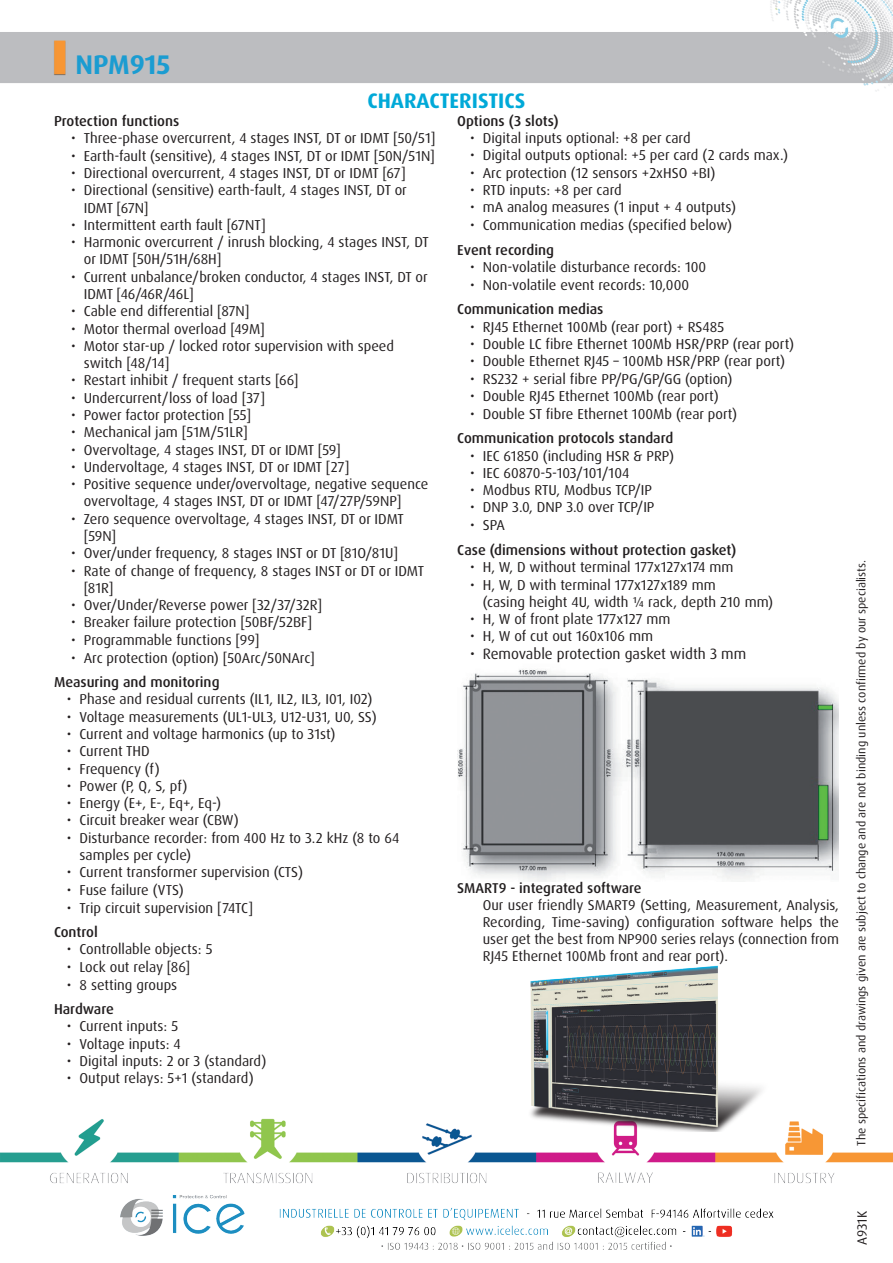
<style>
.page{position:relative;width:893px;height:1263px;background:#fff}
.page>*{position:absolute;margin:0;border:0;box-sizing:border-box;transform-origin:0 0}
.t1{font:700 27px "Dax OT";color:#1b9cd1}
.t2{font:700 21px "Dax OT";color:#00a9d8}
.t3{font:15px "Dax OT";color:#231f20}
.t4{font:14.4px/17.2px "Dax OT";color:#231f20}
.t5{font:500 14.4px "Dax OT";color:#231f20}
.t6{font:14.25px/17.1px "Dax OT";color:#231f20;text-align:justify}
.t7{font:500 14.25px "Dax OT";color:#231f20}
.t8{font:13.5px "Dax OT";color:#231f20}
.t9{font:12px "Dax OT";color:#231f20}
</style>
<div class="page">
<img style="left:0;top:1118px;width:893px;height:132px">
<img style="left:0;top:0;width:893px;height:91px">
<img style="left:457px;top:669px;width:382px;height:213px">
<img style="left:521px;top:965px;width:252px;height:171px">
<h1 class="t1" style="left:75px;top:47px;width:97px">NPM915</h1>
<h2 class="t2" style="left:367px;top:88px;width:160px">CHARACTERISTICS</h2>
<p class="t5" style="left:54px;top:112px;width:127px">Protection functions</p>
<p class="t4" style="left:71px;top:130px;width:366px">• Three-phase overcurrent, 4 stages INST, DT or IDMT [50/51]</p>
<p class="t4" style="left:71px;top:147px;width:365px">• Earth-fault (sensitive), 4 stages INST, DT or IDMT [50N/51N]</p>
<p class="t4" style="left:71px;top:165px;width:336px">• Directional overcurrent, 4 stages INST, DT or IDMT [67]</p>
<p class="t4" style="left:84px;top:182px;width:325px;text-indent:-13px">• Directional (sensitive) earth-fault, 4 stages INST, DT or<br>IDMT [67N]</p>
<p class="t4" style="left:71px;top:216px;width:196px">• Intermittent earth fault [67NT]</p>
<p class="t4" style="left:84px;top:234px;width:347px;text-indent:-13px">• Harmonic overcurrent / inrush blocking, 4 stages INST, DT or IDMT [50H/51H/68H]</p>
<p class="t4" style="left:84px;top:268px;width:345px;text-indent:-13px">• Current unbalance/broken conductor, 4 stages INST, DT or<br>IDMT [46/46R/46L]</p>
<p class="t4" style="left:71px;top:303px;width:180px">• Cable end differential [87N]</p>
<p class="t4" style="left:71px;top:320px;width:195px">• Motor thermal overload [49M]</p>
<p class="t4" style="left:84px;top:337px;width:312px;text-indent:-13px">• Motor star-up / locked rotor supervision with speed switch [48/14]</p>
<p class="t4" style="left:71px;top:372px;width:229px">• Restart inhibit / frequent starts [66]</p>
<p class="t4" style="left:71px;top:389px;width:196px">• Undercurrent/loss of load [37]</p>
<p class="t4" style="left:71px;top:406px;width:182px">• Power factor protection [55]</p>
<p class="t4" style="left:71px;top:424px;width:178px">• Mechanical jam [51M/51LR]</p>
<p class="t4" style="left:71px;top:441px;width:271px">• Overvoltage, 4 stages INST, DT or IDMT [59]</p>
<p class="t4" style="left:71px;top:458px;width:280px">• Undervoltage, 4 stages INST, DT or IDMT [27]</p>
<p class="t4" style="left:84px;top:476px;width:346px;text-indent:-13px">• Positive sequence under/overvoltage, negative sequence overvoltage, 4 stages INST, DT or IDMT [47/27P/59NP]</p>
<p class="t4" style="left:84px;top:510px;width:322px;text-indent:-13px">• Zero sequence overvoltage, 4 stages INST, DT or IDMT [59N]</p>
<p class="t4" style="left:71px;top:545px;width:329px">• Over/under frequency, 8 stages INST or DT [81O/81U]</p>
<p class="t4" style="left:84px;top:562px;width:342px;text-indent:-13px">• Rate of change of frequency, 8 stages INST or DT or IDMT [81R]</p>
<p class="t4" style="left:71px;top:597px;width:253px">• Over/Under/Reverse power [32/37/32R]</p>
<p class="t4" style="left:71px;top:614px;width:243px">• Breaker failure protection [50BF/52BF]</p>
<p class="t4" style="left:71px;top:631px;width:190px">• Programmable functions [99]</p>
<p class="t4" style="left:71px;top:649px;width:245px">• Arc protection (option) [50Arc/50NArc]</p>
<p class="t5" style="left:54px;top:673px;width:167px">Measuring and monitoring</p>
<p class="t4" style="left:67px;top:691px;width:307px">• Phase and residual currents (IL1, IL2, IL3, I01, I02)</p>
<p class="t4" style="left:67px;top:708px;width:311px">• Voltage measurements (UL1-UL3, U12-U31, U0, SS)</p>
<p class="t4" style="left:67px;top:725px;width:270px">• Current and voltage harmonics (up to 31st)</p>
<p class="t4" style="left:67px;top:743px;width:85px">• Current THD</p>
<p class="t4" style="left:67px;top:760px;width:94px">• Frequency (f)</p>
<p class="t4" style="left:67px;top:777px;width:122px">• Power (P, Q, S, pf)</p>
<p class="t4" style="left:67px;top:795px;width:156px">• Energy (E+, E-, Eq+, Eq-)</p>
<p class="t4" style="left:67px;top:812px;width:174px">• Circuit breaker wear (CBW)</p>
<p class="t4" style="left:80px;top:829px;width:321px;text-indent:-13px">• Disturbance recorder: from 400 Hz to 3.2 kHz (8 to 64 samples per cycle)</p>
<p class="t4" style="left:67px;top:864px;width:238px">• Current transformer supervision (CTS)</p>
<p class="t4" style="left:67px;top:881px;width:118px">• Fuse failure (VTS)</p>
<p class="t4" style="left:67px;top:899px;width:188px">• Trip circuit supervision [74TC]</p>
<p class="t5" style="left:54px;top:923px;width:45px">Control</p>
<p class="t4" style="left:67px;top:941px;width:147px">• Controllable objects: 5</p>
<p class="t4" style="left:67px;top:958px;width:125px">• Lock out relay [86]</p>
<p class="t4" style="left:67px;top:976px;width:112px">• 8 setting groups</p>
<p class="t5" style="left:54px;top:1000px;width:61px">Hardware</p>
<p class="t4" style="left:67px;top:1018px;width:113px">• Current inputs: 5</p>
<p class="t4" style="left:67px;top:1035px;width:115px">• Voltage inputs: 4</p>
<p class="t4" style="left:67px;top:1052px;width:201px">• Digital inputs: 2 or 3 (standard)</p>
<p class="t4" style="left:67px;top:1070px;width:188px">• Output relays: 5+1 (standard)</p>
<p class="t5" style="left:457px;top:112px;width:103px">Options (3 slots)</p>
<p class="t4" style="left:470px;top:130px;width:222px">• Digital inputs optional: +8 per card</p>
<p class="t4" style="left:470px;top:147px;width:320px">• Digital outputs optional: +5 per card (2 cards max.)</p>
<p class="t4" style="left:470px;top:164px;width:247px">• Arc protection (12 sensors +2xHSO +BI)</p>
<p class="t4" style="left:470px;top:181px;width:153px">• RTD inputs: +8 per card</p>
<p class="t4" style="left:470px;top:199px;width:267px">• mA analog measures (1 input + 4 outputs)</p>
<p class="t4" style="left:470px;top:217px;width:263px">• Communication medias (specified below)</p>
<p class="t5" style="left:457px;top:241px;width:98px">Event recording</p>
<p class="t4" style="left:470px;top:258px;width:238px">• Non-volatile disturbance records: 100</p>
<p class="t4" style="left:470px;top:276px;width:221px">• Non-volatile event records: 10,000</p>
<p class="t5" style="left:457px;top:300px;width:148px">Communication medias</p>
<p class="t4" style="left:470px;top:318px;width:256px">• RJ45 Ethernet 100Mb (rear port) + RS485</p>
<p class="t4" style="left:470px;top:336px;width:325px">• Double LC fibre Ethernet 100Mb HSR/PRP (rear port)</p>
<p class="t4" style="left:470px;top:353px;width:317px">• Double Ethernet RJ45 – 100Mb HSR/PRP (rear port)</p>
<p class="t4" style="left:470px;top:370px;width:264px">• RS232 + serial fibre PP/PG/GP/GG (option)</p>
<p class="t4" style="left:470px;top:387px;width:250px">• Double RJ45 Ethernet 100Mb (rear port)</p>
<p class="t4" style="left:470px;top:405px;width:269px">• Double ST fibre Ethernet 100Mb (rear port)</p>
<p class="t5" style="left:457px;top:429px;width:218px">Communication protocols standard</p>
<p class="t4" style="left:470px;top:447px;width:206px">• IEC 61850 (including HSR &amp; PRP)</p>
<p class="t4" style="left:470px;top:464px;width:161px">• IEC 60870-5-103/101/104</p>
<p class="t4" style="left:470px;top:482px;width:184px">• Modbus RTU, Modbus TCP/IP</p>
<p class="t4" style="left:470px;top:499px;width:186px">• DNP 3.0, DNP 3.0 over TCP/IP</p>
<p class="t4" style="left:470px;top:517px;width:36px">• SPA</p>
<p class="t5" style="left:457px;top:541px;width:281px">Case (dimensions without protection gasket)</p>
<p class="t4" style="left:470px;top:559px;width:265px">• H, W, D without terminal 177x127x174 mm</p>
<p class="t4" style="left:483px;top:576px;width:292px;text-indent:-13px">• H, W, D with terminal 177x127x189 mm<br>(casing height 4U, width ¼ rack, depth 210 mm)</p>
<p class="t4" style="left:470px;top:611px;width:202px">• H, W of front plate 177x127 mm</p>
<p class="t4" style="left:470px;top:628px;width:184px">• H, W of cut out 160x106 mm</p>
<p class="t3" style="left:470px;top:645px;width:278px">• Removable protection gasket width 3 mm</p>
<p class="t7" style="left:457px;top:879px;width:186px">SMART9 - integrated software</p>
<p class="t6" style="left:483px;top:896px;width:358px">Our user friendly SMART9 (Setting, Measurement, Analysis, Recording, Time-saving) configuration software helps the user get the best from NP900 series relays (connection from RJ45 Ethernet 100Mb front and rear port).</p>
<p class="t9" style="left:854px;top:1146px;width:587px;rotate:-90deg">The specifications and drawings given are subject to change and are not binding unless confirmed by our specialists.</p>
<p class="t8" style="left:853px;top:1245px;width:35px;rotate:-90deg">A931K</p>
</div>
